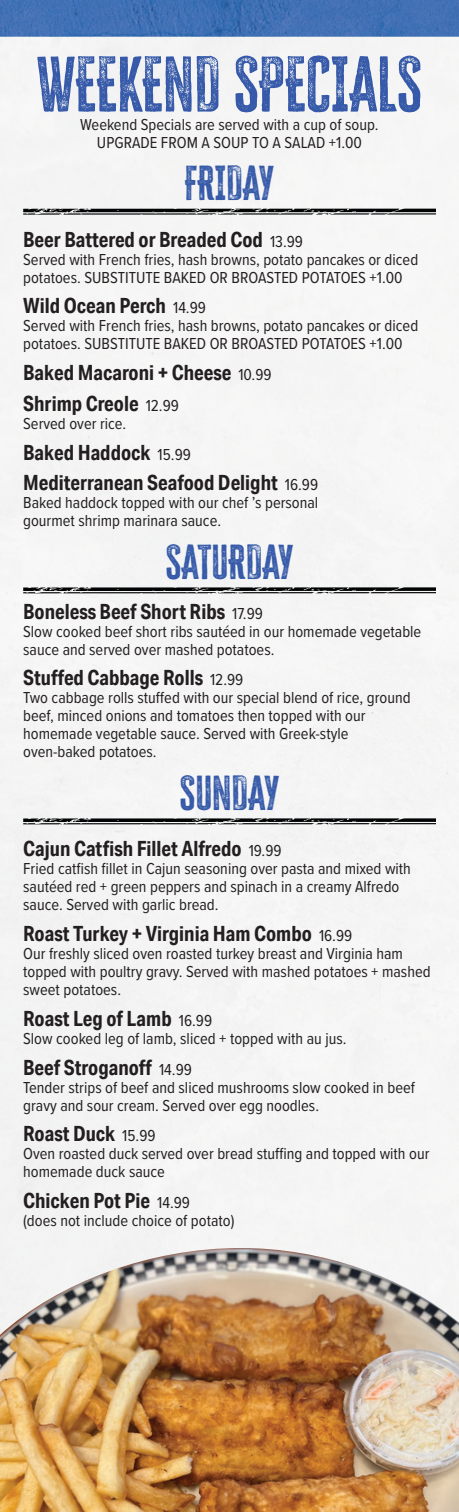
<style>
.page{position:relative;width:459px;height:1512px;background:#fff}
.page>*{position:absolute;margin:0;border:0;box-sizing:border-box;transform-origin:0 0}
.t1{font:63.9px "Cheddar Gothic Rough";color:#365aa9}
.t2{font:39.9px "Cheddar Gothic Rough";letter-spacing:-.005em;color:#365aa9}
.item_style{font:700 21px "Aktiv Grotesk Cd";color:#231f20}
.item_style-2{font:16.5px/18px "Proxima Nova Cond";color:#231f20}
.s1{font-family:"Proxima Nova Cond";font-weight:400;font-size:16.5px}
</style>
<div class="page">
<img style="left:0;top:0;width:459px;height:37px">
<img style="left:0;top:1248px;width:459px;height:264px">
<svg style="left:23px;top:209px;width:413px;height:6px;background:#525353"></svg>
<svg style="left:23px;top:587px;width:413px;height:7px"></svg>
<svg style="left:23px;top:818px;width:413px;height:7px;background:#5f6060"></svg>
<p class="t1" style="left:37px;top:44px;width:387px">WEEKEND SPECIALS</p>
<p class="item_style-2" style="left:80px;top:114px;width:300px">Weekend Specials are served with a cup of soup.</p>
<p class="item_style-2" style="left:97px;top:132px;width:267px">UPGRADE FROM A SOUP TO A SALAD +1.00</p>
<p class="t2" style="left:185px;top:158px;width:91px">FRIDAY</p>
<p class="item_style" style="left:23px;top:226px;width:281px">Beer Battered or Breaded Cod <span class="s1">13.99</span></p>
<p class="item_style-2" style="left:23px;top:249px;width:397px">Served with French fries, hash browns, potato pancakes or diced potatoes. SUBSTITUTE BAKED OR BROASTED POTATOES +1.00</p>
<p class="item_style" style="left:23px;top:293px;width:184px">Wild Ocean Perch <span class="s1">14.99</span></p>
<p class="item_style-2" style="left:23px;top:316px;width:397px">Served with French fries, hash browns, potato pancakes or diced potatoes. SUBSTITUTE BAKED OR BROASTED POTATOES +1.00</p>
<p class="item_style" style="left:23px;top:360px;width:250px">Baked Macaroni + Cheese <span class="s1">10.99</span></p>
<p class="item_style" style="left:23px;top:390px;width:157px">Shrimp Creole <span class="s1">12.99</span></p>
<p class="item_style-2" style="left:23px;top:414px;width:105px">Served over rice.</p>
<p class="item_style" style="left:23px;top:439px;width:169px">Baked Haddock <span class="s1">15.99</span></p>
<p class="item_style" style="left:23px;top:470px;width:297px">Mediterranean Seafood Delight <span class="s1">16.99</span></p>
<p class="item_style-2" style="left:23px;top:493px;width:297px">Baked haddock topped with our chef ’s personal</p>
<p class="item_style-2" style="left:23px;top:511px;width:199px">gourmet shrimp marinara sauce.</p>
<p class="t2" style="left:165px;top:537px;width:130px">SATURDAY</p>
<p class="item_style" style="left:23px;top:598px;width:241px">Boneless Beef Short Ribs <span class="s1">17.99</span></p>
<p class="item_style-2" style="left:23px;top:621px;width:400px">Slow cooked beef short ribs sautéed in our homemade vegetable sauce and served over mashed potatoes.</p>
<p class="item_style" style="left:23px;top:665px;width:222px">Stuffed Cabbage Rolls <span class="s1">12.99</span></p>
<p class="item_style-2" style="left:23px;top:688px;width:389px">Two cabbage rolls stuffed with our special blend of rice, ground beef, minced onions and tomatoes then topped with our homemade vegetable sauce. Served with Greek-style</p>
<p class="item_style-2" style="left:23px;top:742px;width:135px">oven-baked potatoes.</p>
<p class="t2" style="left:180px;top:768px;width:101px">SUNDAY</p>
<p class="item_style" style="left:23px;top:836px;width:260px">Cajun Catfish Fillet Alfredo <span class="s1">19.99</span></p>
<p class="item_style-2" style="left:23px;top:859px;width:389px">Fried catfish fillet in Cajun seasoning over pasta and mixed with sautéed red + green peppers and spinach in a creamy Alfredo sauce. Served with garlic bread.</p>
<p class="item_style" style="left:23px;top:921px;width:331px">Roast Turkey + Virginia Ham Combo <span class="s1">16.99</span></p>
<p class="item_style-2" style="left:23px;top:944px;width:409px">Our freshly sliced oven roasted turkey breast and Virginia ham topped with poultry gravy. Served with mashed potatoes + mashed sweet potatoes.</p>
<p class="item_style" style="left:23px;top:1005px;width:190px">Roast Leg of Lamb <span class="s1">16.99</span></p>
<p class="item_style-2" style="left:23px;top:1029px;width:325px">Slow cooked leg of lamb, sliced + topped with au jus.</p>
<p class="item_style" style="left:23px;top:1054px;width:170px">Beef Stroganoff <span class="s1">14.99</span></p>
<p class="item_style-2" style="left:23px;top:1077px;width:393px">Tender strips of beef and sliced mushrooms slow cooked in beef gravy and sour cream. Served over egg noodles.</p>
<p class="item_style" style="left:23px;top:1121px;width:134px">Roast Duck <span class="s1">15.99</span></p>
<p class="item_style-2" style="left:23px;top:1144px;width:408px">Oven roasted duck served over bread stuffing and topped with our homemade duck sauce</p>
<p class="item_style" style="left:23px;top:1188px;width:168px">Chicken Pot Pie <span class="s1">14.99</span></p>
<p class="item_style-2" style="left:23px;top:1211px;width:213px">(does not include choice of potato)</p>
</div>
